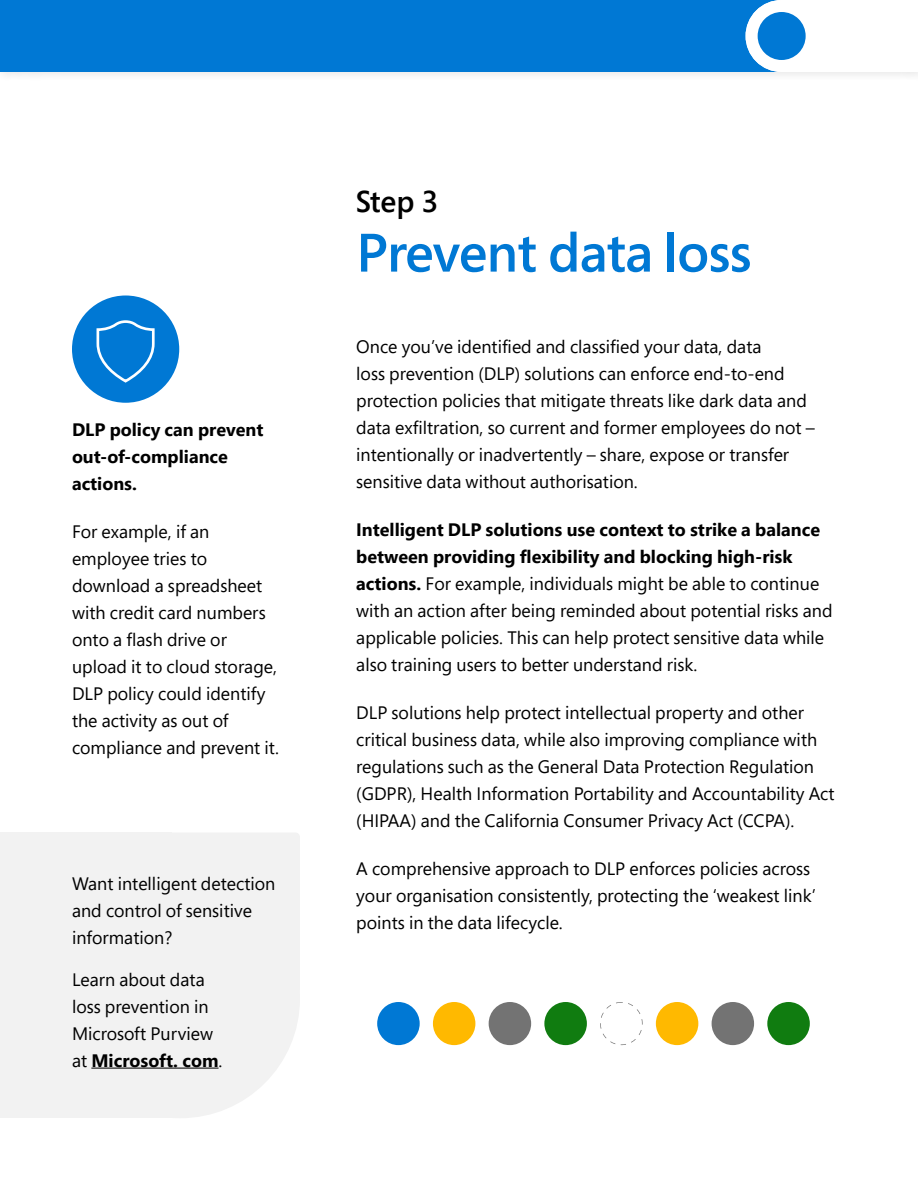
<style>
.page{position:relative;width:918px;height:1188px;background:#fff}
.page>*{position:absolute;margin:0;border:0;box-sizing:border-box;transform-origin:0 0}
._36_46{font:600 54px "Segoe Pro";letter-spacing:-.015em;color:#0078d4}
.HIghlight_text_20_30{font:600 30px "Segoe Pro";color:#000}
.P_12_18{font:18px/27px "Segoe Pro";color:#000}
.chapter_ctas{font:18px/27px "Segoe Pro";color:#000}
.P_12_18-2{font:700 18px/27px "Segoe Pro";color:#000}
.s1{font-weight:700}
</style>
<div class="page">
<div style="left:0;top:0;width:918px;height:82px;background:#f8f8f8"></div>
<div style="left:0;top:0;width:918px;height:72px;background:#0078d4"></div>
<svg style="left:746px;top:0;width:172px;height:72px"></svg>
<div style="left:60px;top:879px;width:240px;height:239px;background:#f2f2f2;border-radius:50%"></div>
<div style="left:0;top:833px;width:171px;height:285px;background:#f2f2f2"></div>
<div style="left:153px;top:832px;width:147px;height:161px;background:#f2f2f2;border-radius:4px"></div>
<div style="left:72px;top:296px;width:107px;height:107px;background:#0078d4;border-radius:50%"></div>
<svg style="left:96px;top:320px;width:59px;height:63px"></svg>
<hr style="left:91px;top:1068px;width:128px;height:1px;background:#000">
<div style="left:377px;top:1002px;width:43px;height:43px;background:#0078d4;border-radius:50%"></div>
<div style="left:433px;top:1002px;width:42px;height:43px;background:#ffb900;border-radius:50%"></div>
<div style="left:489px;top:1002px;width:42px;height:43px;background:#737373;border-radius:50%"></div>
<div style="left:544px;top:1002px;width:43px;height:43px;background:#107c10;border-radius:50%"></div>
<svg style="left:600px;top:1002px;width:43px;height:43px"></svg>
<div style="left:656px;top:1002px;width:42px;height:43px;background:#ffb900;border-radius:50%"></div>
<div style="left:712px;top:1002px;width:42px;height:43px;background:#737373;border-radius:50%"></div>
<div style="left:767px;top:1002px;width:43px;height:43px;background:#107c10;border-radius:50%"></div>
<p class="P_12_18-2" style="left:72px;top:416px;width:193px">DLP policy can prevent out-of-compliance actions.</p>
<p class="P_12_18" style="left:72px;top:518px;width:208px">For example, if an employee tries to download a spreadsheet with credit card numbers onto a flash drive or upload it to cloud storage,<br>DLP policy could identify the activity as out of compliance and prevent it.</p>
<p class="chapter_ctas" style="left:72px;top:869px;width:205px">Want intelligent detection and control of sensitive information?</p>
<p class="chapter_ctas" style="left:72px;top:965px;width:152px">Learn about data loss prevention in<br>Microsoft Purview at <span class="s1">Microsoft. com</span>.</p>
<p class="HIghlight_text_20_30" style="left:356px;top:180px;width:84px">Step 3</p>
<p class="_36_46" style="left:356px;top:216px;width:397px">Prevent data loss</p>
<p class="P_12_18" style="left:356px;top:332px;width:460px">Once you’ve identified and classified your data, data<br>loss prevention (DLP) solutions can enforce end-to-end protection policies that mitigate threats like dark data and data exfiltration, so current and former employees do not – intentionally or inadvertently – share, expose or transfer sensitive data without authorisation.</p>
<p class="P_12_18" style="left:356px;top:515px;width:478px"><span class="s1">Intelligent DLP solutions use context to strike a balance between providing flexibility and blocking high-risk actions.</span> For example, individuals might be able to continue with an action after being reminded about potential risks and applicable policies. This can help protect sensitive data while also training users to better understand risk.</p>
<p class="P_12_18" style="left:356px;top:698px;width:480px">DLP solutions help protect intellectual property and other critical business data, while also improving compliance with regulations such as the General Data Protection Regulation (GDPR), Health Information Portability and Accountability Act (HIPAA) and the California Consumer Privacy Act (CCPA).</p>
<p class="P_12_18" style="left:356px;top:854px;width:461px">A comprehensive approach to DLP enforces policies across your organisation consistently, protecting the ‘weakest link’ points in the data lifecycle.</p>
</div>
